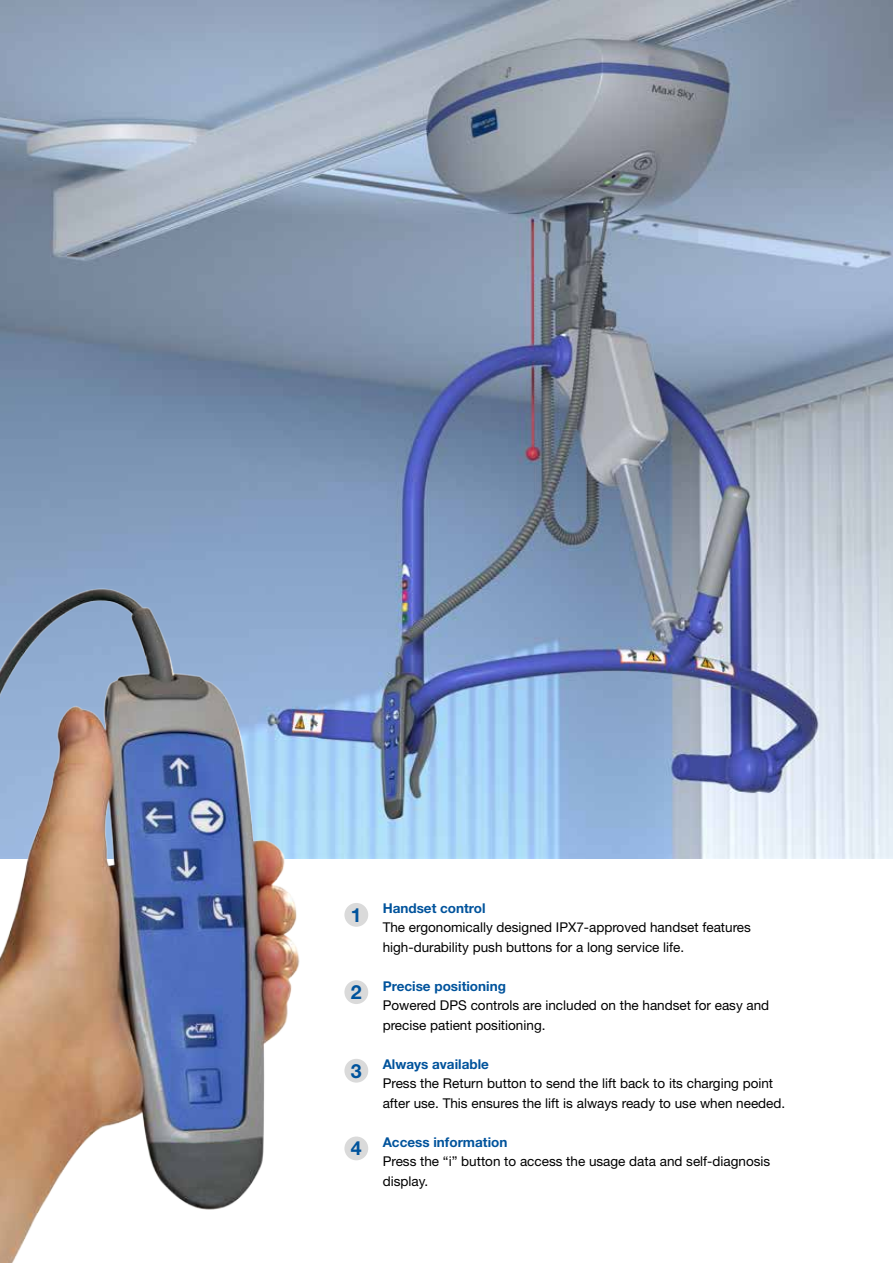
<style>
.page{position:relative;width:893px;height:1263px;background:#fff}
.page>*{position:absolute;margin:0;border:0;box-sizing:border-box;transform-origin:0 0}
.t1{font:700 19.5px "Helvetica Neue LT Std";color:#00539c}
.t2{font:13.5px/19.5px "Helvetica Neue LT Std";color:#000}
.t3{font:700 13.5px "Helvetica Neue LT Std";color:#00539c}
</style>
<div class="page">
<div style="left:344px;top:903px;width:24px;height:24px;background:#dadada;border-radius:50%"></div>
<div style="left:344px;top:980px;width:24px;height:24px;background:#dadada;border-radius:50%"></div>
<div style="left:344px;top:1059px;width:24px;height:23px;background:#dadada;border-radius:50%"></div>
<div style="left:344px;top:1136px;width:24px;height:24px;background:#dadada;border-radius:50%"></div>
<img style="left:0;top:0;width:893px;height:858px">
<img style="left:0;top:523px;width:343px;height:740px">
<h1 class="t1" style="left:351px;top:903px;width:12px">1</h1>
<h1 class="t1" style="left:351px;top:980px;width:12px">2</h1>
<h1 class="t1" style="left:351px;top:1059px;width:12px">3</h1>
<h1 class="t1" style="left:351px;top:1136px;width:12px">4</h1>
<p class="t3" style="left:383px;top:899px;width:105px">Handset control</p>
<p class="t2" style="left:383px;top:917px;width:370px">The ergonomically designed IPX7-approved handset features high-durability push buttons for a long service life.</p>
<p class="t3" style="left:383px;top:977px;width:125px">Precise positioning</p>
<p class="t2" style="left:383px;top:995px;width:388px">Powered DPS controls are included on the handset for easy and precise patient positioning.</p>
<p class="t3" style="left:383px;top:1055px;width:108px">Always available</p>
<p class="t2" style="left:383px;top:1073px;width:404px">Press the Return button to send the lift back to its charging point after use. This ensures the lift is always ready to use when needed.</p>
<p class="t3" style="left:383px;top:1133px;width:126px">Access information</p>
<p class="t2" style="left:383px;top:1151px;width:389px">Press the “i” button to access the usage data and self-diagnosis display.</p>
</div>
